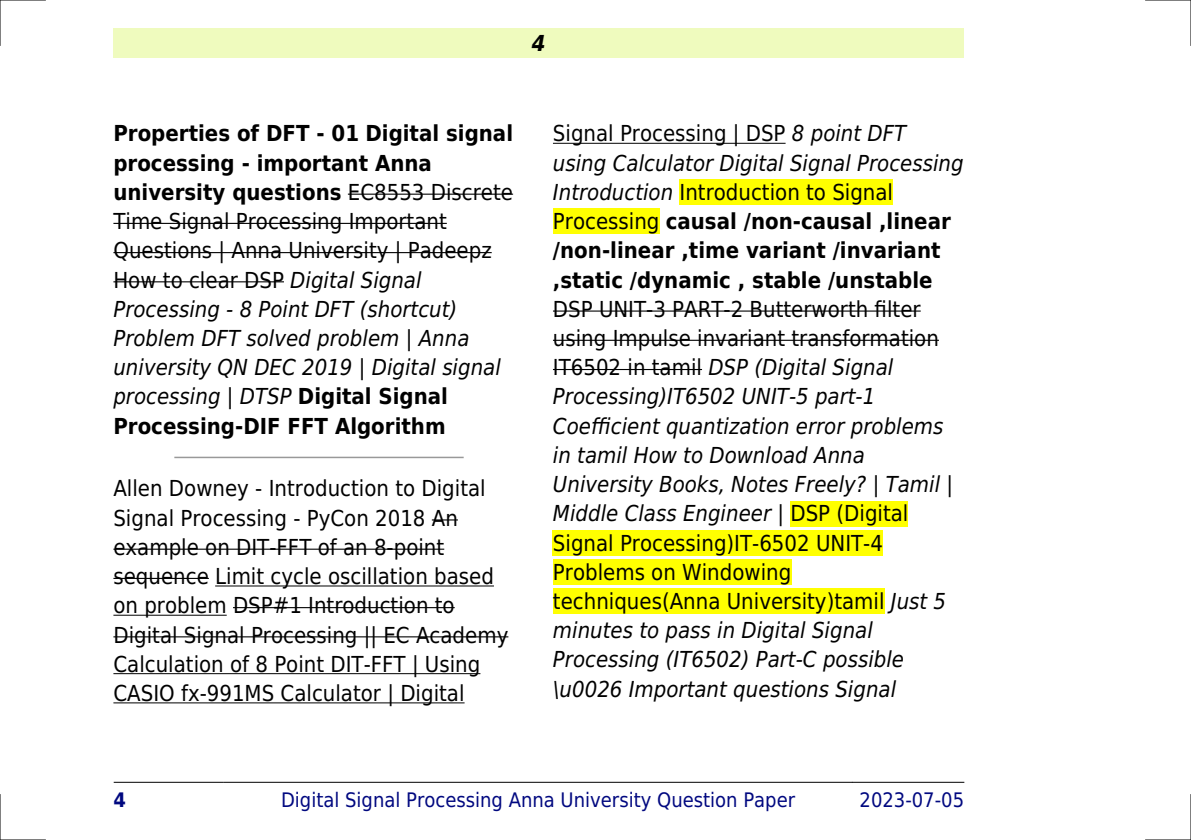
<style>
.page{position:relative;width:1191px;height:840px;background:#fff}
.page>*{position:absolute;margin:0;border:0;box-sizing:border-box;transform-origin:0 0}
.t1{font:italic 22px/29.2px "DejaVu Sans Condensed";color:#000}
.t2{font:22px/29.2px "DejaVu Sans Condensed";color:#000}
.t3{font:700 22px/29.2px "DejaVu Sans Condensed";color:#000}
.t4{font:italic 700 22px "DejaVu Sans Condensed";color:#000}
.t5{font:20px "DejaVu Sans Condensed";color:#000880}
.t6{font:700 20px "DejaVu Sans Condensed";color:#000880}
.s1{font-weight:700;font-style:normal}
.s2{font-style:normal}
.s3{font-weight:400}
.s4{font-weight:400;font-style:italic}
</style>
<div class="page">
<div style="left:113px;top:28px;width:851px;height:30px;background:#effbbe"></div>
<hr style="left:114px;top:781px;width:110px;height:1px;background:#000">
<hr style="left:224px;top:781px;width:628px;height:1px;background:#000">
<hr style="left:852px;top:781px;width:112px;height:1px;background:#000">
<hr style="left:348px;top:193px;width:165px;height:2px;background:#000">
<hr style="left:113px;top:223px;width:334px;height:1px;background:#000">
<hr style="left:113px;top:252px;width:379px;height:1px;background:#000">
<hr style="left:113px;top:281px;width:171px;height:1px;background:#000">
<hr style="left:175px;top:456px;width:288px;height:2px;background:#999">
<svg style="left:432px;top:519px;width:26px;height:1px"></svg>
<hr style="left:113px;top:548px;width:331px;height:1px;background:#000">
<hr style="left:113px;top:577px;width:96px;height:1px;background:#000">
<hr style="left:215px;top:585px;width:279px;height:1px;background:#000">
<hr style="left:113px;top:614px;width:114px;height:1px;background:#000">
<hr style="left:233px;top:606px;width:222px;height:2px;background:#000">
<hr style="left:113px;top:636px;width:395px;height:1px;background:#000">
<hr style="left:113px;top:672px;width:367px;height:1px;background:#000">
<hr style="left:113px;top:702px;width:351px;height:1px;background:#000">
<hr style="left:553px;top:143px;width:232px;height:1px;background:#000">
<div style="left:679px;top:179px;width:214px;height:26px;background:#ff0"></div>
<div style="left:553px;top:208px;width:106px;height:26px;background:#ff0"></div>
<hr style="left:553px;top:310px;width:367px;height:1px;background:#000">
<hr style="left:553px;top:339px;width:386px;height:1px;background:#000">
<hr style="left:553px;top:369px;width:149px;height:1px;background:#000">
<div style="left:790px;top:500px;width:118px;height:26px;background:#ff0"></div>
<div style="left:553px;top:530px;width:330px;height:25px;background:#ff0"></div>
<div style="left:553px;top:559px;width:238px;height:25px;background:#ff0"></div>
<div style="left:553px;top:588px;width:331px;height:26px;background:#ff0"></div>
<hr style="left:0;top:0;width:45px;height:1px;background:#000">
<hr style="left:1145px;top:0;width:46px;height:1px;background:#000">
<hr style="left:0;top:839px;width:45px;height:1px;background:#000">
<hr style="left:1145px;top:839px;width:46px;height:1px;background:#000">
<hr style="left:0;top:0;width:1px;height:45px;background:#000">
<hr style="left:0;top:794px;width:1px;height:45px;background:#000">
<hr style="left:1190px;top:0;width:1px;height:45px;background:#000">
<hr style="left:1190px;top:794px;width:1px;height:45px;background:#000">
<p class="t4" style="left:532px;top:30px;width:15px">4</p>
<p class="t1" style="left:113px;top:119px;width:401px"><span class="s1">Properties of DFT - 01 Digital signal processing - important Anna university questions</span> <span class="s2">EC8553 Discrete Time Signal Processing Important Questions | Anna University | Padeepz How to clear DSP</span> Digital Signal Processing - 8 Point DFT (shortcut)<br>Problem DFT solved problem | Anna university QN DEC 2019 | Digital signal processing | DTSP <span class="s1">Digital Signal Processing-DIF FFT Algorithm</span></p>
<p class="t2" style="left:113px;top:474px;width:396px">Allen Downey - Introduction to Digital Signal Processing - PyCon 2018 An example on DIT-FFT of an 8-point sequence Limit cycle oscillation based on problem DSP#1 Introduction to Digital Signal Processing || EC Academy Calculation of 8 Point DIT-FFT | Using CASIO fx-991MS Calculator | Digital</p>
<p class="t3" style="left:553px;top:119px;width:412px"><span class="s3">Signal Processing | DSP</span> <span class="s4">8 point DFT using Calculator Digital Signal Processing Introduction</span> <span class="s3">Introduction to Signal Processing</span> causal /non-causal ,linear /non-linear ,time variant /invariant ,static /dynamic , stable /unstable</p>
<p class="t1" style="left:553px;top:294px;width:402px"><span class="s2">DSP UNIT-3 PART-2 Butterworth filter using Impulse invariant transformation IT6502 in tamil</span> DSP (Digital Signal Processing)IT6502 UNIT-5 part-1<br>Coefficient quantization error problems in tamil How to Download Anna University Books, Notes Freely? | Tamil | Middle Class Engineer | <span class="s2">DSP (Digital Signal Processing)IT-6502 UNIT-4<br>Problems on Windowing techniques(Anna University)tamil</span> Just 5 minutes to pass in Digital Signal Processing (IT6502) Part-C possible \u0026 Important questions Signal</p>
<p class="t6" style="left:113px;top:787px;width:14px">4</p>
<p class="t5" style="left:281px;top:787px;width:515px">Digital Signal Processing Anna University Question Paper</p>
<p class="t5" style="left:859px;top:787px;width:106px">2023-07-05</p>
</div>
